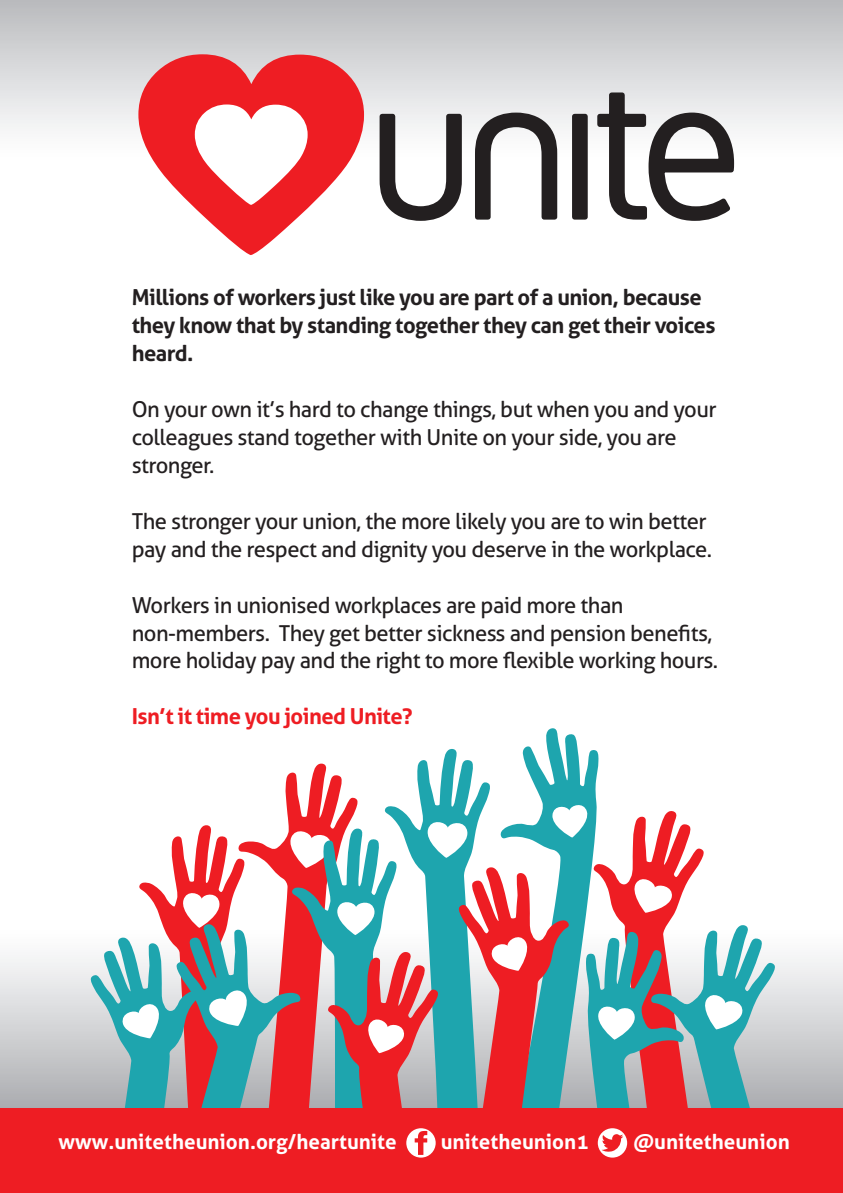
<style>
.page{position:relative;width:843px;height:1193px;background:#fff}
.page>*{position:absolute;margin:0;border:0;box-sizing:border-box;transform-origin:0 0}
.t1{font:22px/28px "Aller";letter-spacing:-.025em;color:#231f20}
.t2{font:700 22px/28px "Aller";letter-spacing:-.025em;color:#231f20}
.t3{font:700 22px "Aller";letter-spacing:-.025em;color:#ee1d23}
.t4{font:700 20.6px "Aller";color:#fff}
</style>
<div class="page">
<div style="left:0;top:0;width:843px;height:160px;background:linear-gradient(to bottom,#babbbe,#fff)"></div>
<svg style="left:0;top:957px;width:843px;height:151px;background:#d0d1d3"></svg>
<div style="left:574px;top:116px;width:11px;height:101px;background:#231f20"></div>
<div style="left:572px;top:114px;width:16px;height:106px;border:5px solid #231f20"></div>
<svg style="left:377px;top:111px;width:87px;height:110px"></svg>
<svg style="left:472px;top:110px;width:88px;height:110px"></svg>
<svg style="left:595px;top:90px;width:141px;height:131px"></svg>
<svg style="left:251px;top:763px;width:107px;height:161px"></svg>
<svg style="left:522px;top:728px;width:77px;height:73px;fill:#20a6ae"></svg>
<svg style="left:417px;top:749px;width:73px;height:52px"></svg>
<svg style="left:251px;top:924px;width:36px;height:184px"></svg>
<svg style="left:744px;top:925px;width:76px;height:183px"></svg>
<svg style="left:90px;top:825px;width:161px;height:283px"></svg>
<div style="left:0;top:1108px;width:843px;height:85px;background:#ee1d23"></div>
<svg style="left:287px;top:801px;width:457px;height:357px"></svg>
<svg style="left:138px;top:54px;width:226px;height:201px;fill:#ee1d23"></svg>
<svg style="left:195px;top:104px;width:113px;height:101px"></svg>
<p class="t2" style="left:132px;top:283px;width:585px">Millions of workers just like you are part of a union, because they know that by standing together they can get their voices heard.</p>
<p class="t1" style="left:132px;top:395px;width:586px">On your own it’s hard to change things, but when you and your colleagues stand together with Unite on your side, you are stronger.</p>
<p class="t1" style="left:132px;top:507px;width:582px">The stronger your union, the more likely you are to win better pay and the respect and dignity you deserve in the workplace.</p>
<p class="t1" style="left:132px;top:591px;width:588px">Workers in unionised workplaces are paid more than non-members. They get better sickness and pension benefits, more holiday pay and the right to more flexible working hours.</p>
<p class="t3" style="left:132px;top:703px;width:282px">Isn’t it time you joined Unite?</p>
<p class="t4" style="left:59px;top:1129px;width:340px">www.unitetheunion.org/heartunite</p>
<p class="t4" style="left:441px;top:1129px;width:149px">unitetheunion1</p>
<p class="t4" style="left:633px;top:1129px;width:158px">@unitetheunion</p>
</div>
